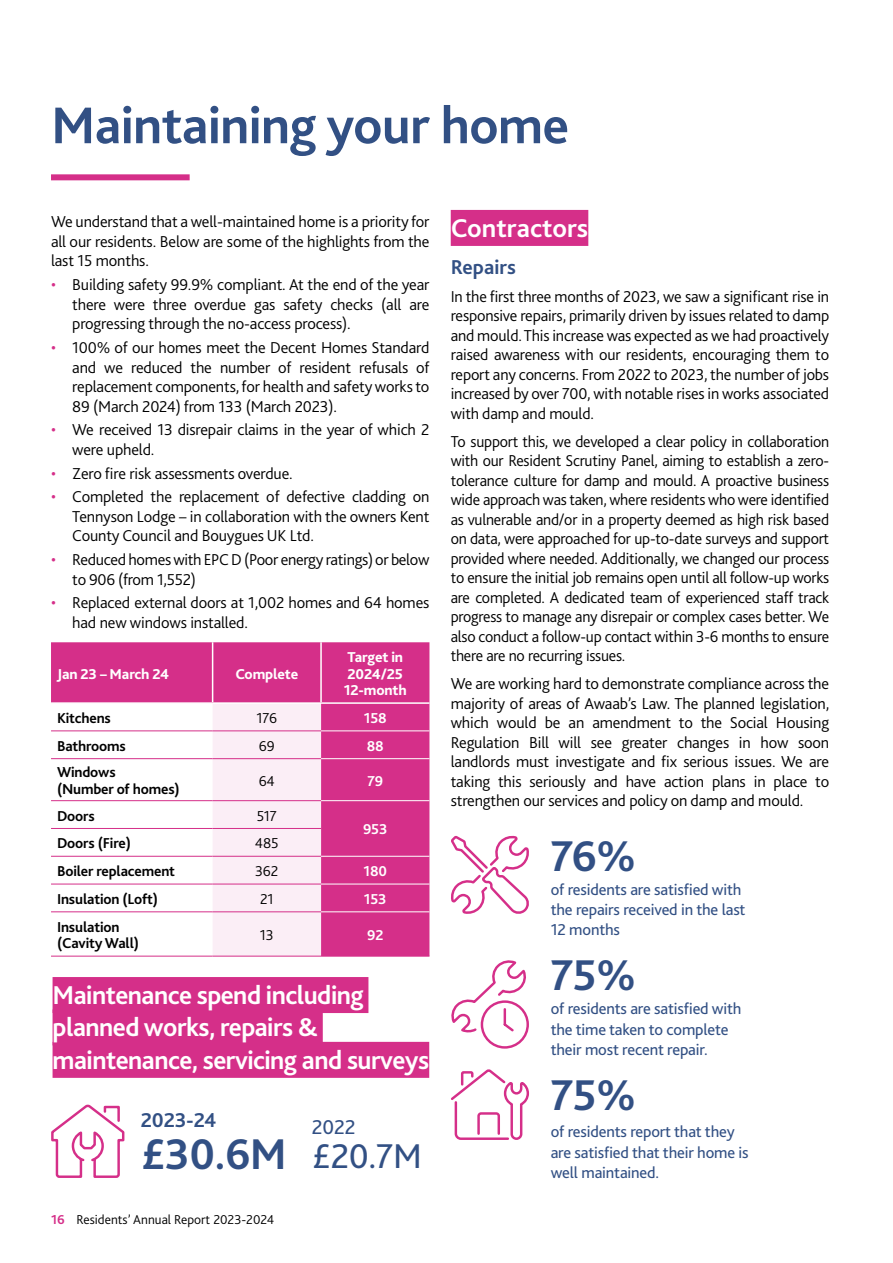
<style>
.page{position:relative;width:893px;height:1263px;background:#fff}
.page>*{position:absolute;margin:0;border:0;box-sizing:border-box;transform-origin:0 0}
.t1{font:700 54px "Bliss 2";letter-spacing:-.01em;color:#325084}
.t2{font:700 45px "Bliss 2";letter-spacing:-.01em;color:#325084}
.t3{font:36px "Bliss 2";color:#325084}
.t4{font:700 27px/32.4px "Bliss 2";letter-spacing:-.02em;color:#fff}
.t5{font:700 27px "Bliss 2";color:#fff}
.t6{font:700 21px "Bliss 2";letter-spacing:-.005em;color:#325084}
.t7{font:21px "Bliss 2";color:#325084}
.t8{font:300 16.5px/19.5px "Bliss 2";letter-spacing:-.01em;color:#000;text-align:justify}
.t9{font:16.5px/20.2px "Bliss 2";letter-spacing:-.01em;color:#325084}
.t10{font:700 15px/16.5px "Bliss 2";letter-spacing:-.01em;color:#000}
.t11{font:800 15px/16.5px "Bliss 2";letter-spacing:-.01em;color:#fff}
.t12{font:300 15px "Bliss 2";letter-spacing:-.01em;color:#000}
.t13{font:700 15px "Bliss 2";letter-spacing:-.01em;color:#fff}
.t14{font:300 13.5px "Bliss 2";color:#000}
.s1{color:#d52f89}
.s2{font-weight:700;color:#d52f89}
</style>
<div class="page">
<svg style="left:51px;top:642px;width:378px;height:314px;fill:#d52f89"></svg>
<div style="left:213px;top:704px;width:108px;height:252px;background:#fbeef6"></div>
<hr style="left:212px;top:642px;width:1px;height:60px;background:#fff">
<hr style="left:320px;top:642px;width:2px;height:60px;background:#fff">
<hr style="left:51px;top:702px;width:162px;height:2px;background:#fff">
<hr style="left:213px;top:702px;width:108px;height:2px;background:#fff">
<hr style="left:321px;top:702px;width:108px;height:2px;background:#fff">
<hr style="left:51px;top:730px;width:162px;height:1px;background:#d52f89">
<hr style="left:213px;top:730px;width:108px;height:1px;background:#d52f89">
<hr style="left:51px;top:758px;width:162px;height:1px;background:#d52f89">
<hr style="left:213px;top:758px;width:108px;height:1px;background:#d52f89">
<hr style="left:51px;top:800px;width:162px;height:1px;background:#d52f89">
<hr style="left:213px;top:800px;width:108px;height:1px;background:#d52f89">
<hr style="left:51px;top:828px;width:162px;height:1px;background:#d52f89">
<hr style="left:213px;top:828px;width:108px;height:1px;background:#d52f89">
<hr style="left:51px;top:856px;width:162px;height:1px;background:#d52f89">
<hr style="left:213px;top:856px;width:108px;height:1px;background:#d52f89">
<hr style="left:51px;top:884px;width:162px;height:1px;background:#d52f89">
<hr style="left:213px;top:884px;width:108px;height:1px;background:#d52f89">
<hr style="left:51px;top:911px;width:162px;height:1px;background:#d52f89">
<hr style="left:213px;top:911px;width:108px;height:1px;background:#d52f89">
<hr style="left:51px;top:956px;width:162px;height:1px;background:#d52f89">
<hr style="left:213px;top:956px;width:108px;height:1px;background:#d52f89">
<hr style="left:321px;top:730px;width:108px;height:1px;background:#fff">
<hr style="left:321px;top:758px;width:108px;height:1px;background:#fff">
<hr style="left:321px;top:800px;width:108px;height:1px;background:#fff">
<hr style="left:321px;top:856px;width:108px;height:1px;background:#fff">
<hr style="left:321px;top:884px;width:108px;height:1px;background:#fff">
<hr style="left:321px;top:911px;width:108px;height:1px;background:#fff">
<hr style="left:321px;top:956px;width:108px;height:1px;background:#d52f89">
<div style="left:51px;top:174px;width:139px;height:6px;background:#d52f89"></div>
<div style="left:451px;top:210px;width:137px;height:36px;background:#d52f89"></div>
<div style="left:53px;top:977px;width:315px;height:36px;background:#d52f89"></div>
<div style="left:53px;top:1009px;width:270px;height:36px;background:#d52f89"></div>
<div style="left:53px;top:1042px;width:376px;height:36px;background:#d52f89"></div>
<svg style="left:51px;top:1104px;width:74px;height:74px"></svg>
<svg style="left:451px;top:1069px;width:78px;height:71px"></svg>
<svg style="left:451px;top:835px;width:78px;height:79px"></svg>
<svg style="left:451px;top:960px;width:78px;height:89px"></svg>
<h1 class="t1" style="left:51px;top:92px;width:520px">Maintaining your home</h1>
<p class="t8" style="left:51px;top:212px;width:380px">We understand that a well-maintained home is a priority for all our residents. Below are some of the highlights from the last 15 months.</p>
<p class="t8" style="left:72px;top:275px;width:359px;text-indent:-21px"><span class="s1">•</span> Building safety 99.9% compliant. At the end of the year there were three overdue gas safety checks (all are progressing through the no-access process).</p>
<p class="t8" style="left:72px;top:337px;width:359px;text-indent:-21px"><span class="s1">•</span> 100% of our homes meet the Decent Homes Standard and we reduced the number of resident refusals of replacement components, for health and safety works to 89 (March 2024) from 133 (March 2023).</p>
<p class="t8" style="left:72px;top:420px;width:359px;text-indent:-21px"><span class="s1">•</span> We received 13 disrepair claims in the year of which 2 were upheld.</p>
<p class="t8" style="left:51px;top:463px;width:243px"><span class="s1">•</span> Zero fire risk assessments overdue.</p>
<p class="t8" style="left:72px;top:487px;width:359px;text-indent:-21px"><span class="s1">•</span> Completed the replacement of defective cladding on Tennyson Lodge – in collaboration with the owners Kent County Council and Bouygues UK Ltd.</p>
<p class="t8" style="left:72px;top:549px;width:359px;text-indent:-21px"><span class="s1">•</span> Reduced homes with EPC D (Poor energy ratings) or below to 906 (from 1,552)</p>
<p class="t8" style="left:72px;top:593px;width:359px;text-indent:-21px"><span class="s1">•</span> Replaced external doors at 1,002 homes and 64 homes had new windows installed.</p>
<p class="t11" style="left:57px;top:665px;width:114px">Jan 23 – March 24</p>
<p class="t11" style="left:235px;top:665px;width:64px">Complete</p>
<p class="t11" style="left:344px;top:649px;width:65px">Target in<br>2024/25<br>12-month</p>
<p class="t10" style="left:57px;top:709px;width:55px">Kitchens</p>
<p class="t12" style="left:257px;top:709px;width:22px">176</p>
<p class="t13" style="left:364px;top:709px;width:24px">158</p>
<p class="t10" style="left:57px;top:737px;width:70px">Bathrooms</p>
<p class="t12" style="left:259px;top:736px;width:17px">69</p>
<p class="t13" style="left:367px;top:736px;width:19px">88</p>
<p class="t10" style="left:57px;top:764px;width:124px">Windows<br>(Number of homes)</p>
<p class="t12" style="left:259px;top:771px;width:18px">64</p>
<p class="t13" style="left:367px;top:771px;width:17px">79</p>
<p class="t10" style="left:57px;top:807px;width:39px">Doors</p>
<p class="t12" style="left:257px;top:806px;width:22px">517</p>
<p class="t13" style="left:363px;top:820px;width:26px">953</p>
<p class="t10" style="left:57px;top:835px;width:75px">Doors (Fire)</p>
<p class="t12" style="left:255px;top:834px;width:25px">485</p>
<p class="t10" style="left:57px;top:862px;width:120px">Boiler replacement</p>
<p class="t12" style="left:255px;top:862px;width:25px">362</p>
<p class="t13" style="left:363px;top:862px;width:25px">180</p>
<p class="t10" style="left:57px;top:890px;width:102px">Insulation (Loft)</p>
<p class="t12" style="left:260px;top:889px;width:15px">21</p>
<p class="t13" style="left:364px;top:889px;width:24px">153</p>
<p class="t10" style="left:57px;top:918px;width:84px">Insulation (Cavity Wall)</p>
<p class="t12" style="left:260px;top:926px;width:15px">13</p>
<p class="t13" style="left:367px;top:926px;width:18px">92</p>
<h3 class="t4" style="left:53px;top:978px;width:378px">Maintenance spend including planned works, repairs &amp; maintenance, servicing and surveys</h3>
<p class="t6" style="left:141px;top:1107px;width:77px">2023-24</p>
<h2 class="t2" style="left:141px;top:1126px;width:148px">£30.6M</h2>
<p class="t14" style="left:51px;top:1211px;width:225px"><span class="s2">16</span> Residents’ Annual Report 2023-2024</p>
<p class="t7" style="left:312px;top:1114px;width:45px">2022</p>
<h3 class="t3" style="left:312px;top:1134px;width:111px">£20.7M</h3>
<h3 class="t5" style="left:451px;top:211px;width:139px">Contractors</h3>
<p class="t6" style="left:451px;top:254px;width:67px">Repairs</p>
<p class="t8" style="left:451px;top:286px;width:380px">In the first three months of 2023, we saw a significant rise in responsive repairs, primarily driven by issues related to damp and mould. This increase was expected as we had proactively raised awareness with our residents, encouraging them to report any concerns. From 2022 to 2023, the number of jobs increased by over 700, with notable rises in works associated with damp and mould.</p>
<p class="t8" style="left:451px;top:431px;width:380px">To support this, we developed a clear policy in collaboration with our Resident Scrutiny Panel, aiming to establish a zero&shy;tolerance culture for damp and mould. A proactive business wide approach was taken, where residents who were identified as vulnerable and/or in a property deemed as high risk based on data, were approached for up-to-date surveys and support provided where needed. Additionally, we changed our process to ensure the initial job remains open until all follow-up works are completed. A dedicated team of experienced staff track progress to manage any disrepair or complex cases better. We also conduct a follow-up contact within 3-6 months to ensure there are no recurring issues.</p>
<p class="t8" style="left:451px;top:674px;width:380px">We are working hard to demonstrate compliance across the majority of areas of Awaab’s Law. The planned legislation, which would be an amendment to the Social Housing Regulation Bill will see greater changes in how soon landlords must investigate and fix serious issues. We are taking this seriously and have action plans in place to strengthen our services and policy on damp and mould.</p>
<h2 class="t2" style="left:551px;top:828px;width:87px">76%</h2>
<p class="t9" style="left:551px;top:879px;width:196px">of residents are satisfied with the repairs received in the last<br>12 months</p>
<h2 class="t2" style="left:551px;top:947px;width:87px">75%</h2>
<p class="t9" style="left:551px;top:998px;width:192px">of residents are satisfied with the time taken to complete their most recent repair.</p>
<h2 class="t2" style="left:551px;top:1067px;width:87px">75%</h2>
<p class="t9" style="left:551px;top:1121px;width:199px">of residents report that they are satisfied that their home is well maintained.</p>
</div>
